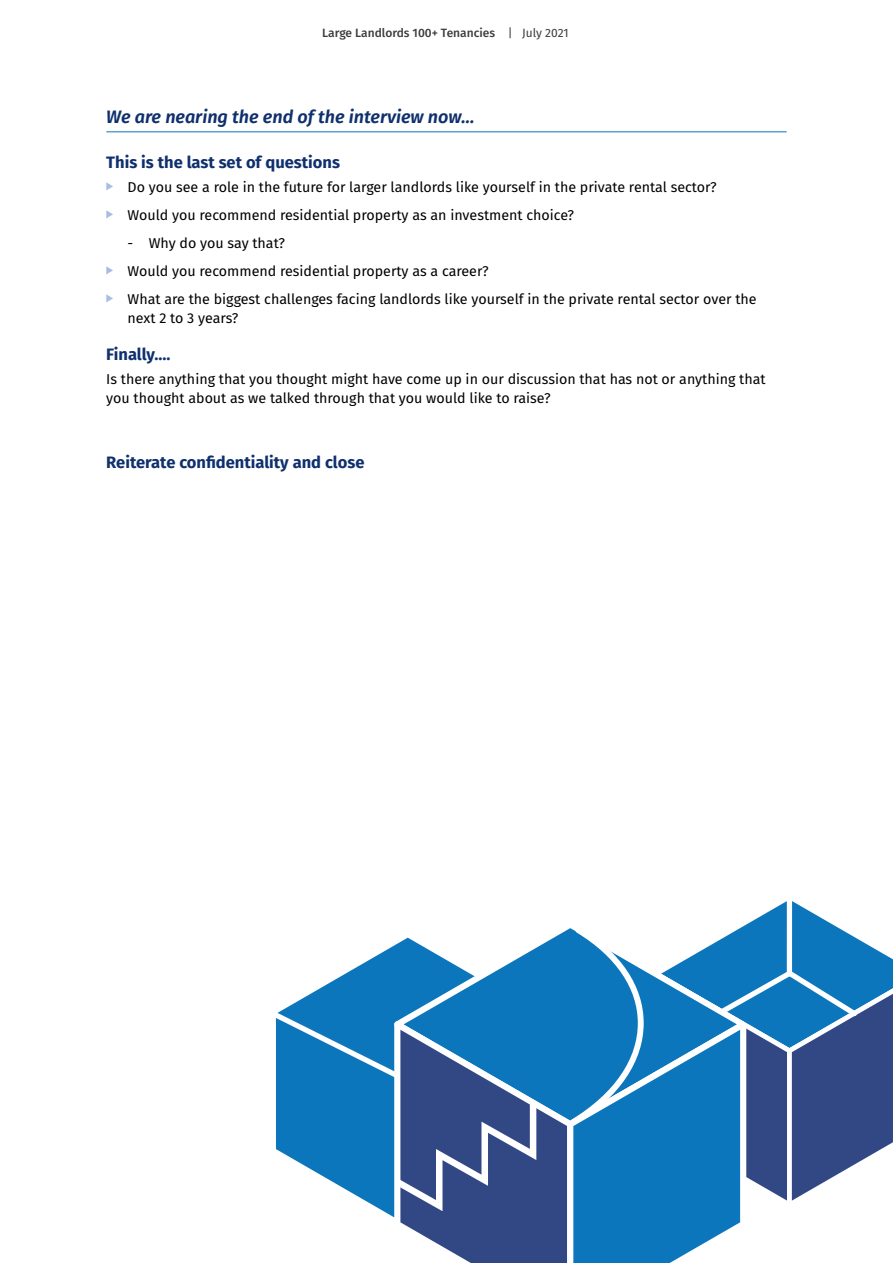
<style>
.page{position:relative;width:893px;height:1263px;background:#fff}
.page>*{position:absolute;margin:0;border:0;box-sizing:border-box;transform-origin:0 0}
.t1{font:italic 600 18px "Fira Sans";color:#0f306d}
.t2{font:700 16.5px "Fira Sans";color:#0f306d}
.t3{font:14.25px/28px "Fira Sans";color:#000}
.t4{font:500 12px "Fira Sans";color:#3c3c3b}
.s1{font-weight:400}
</style>
<div class="page">
<hr style="left:106px;top:132px;width:681px;height:1px;background:#0c76bc">
<svg style="left:106px;top:182px;width:7px;height:8px"></svg>
<svg style="left:106px;top:210px;width:7px;height:8px"></svg>
<svg style="left:106px;top:266px;width:7px;height:8px"></svg>
<svg style="left:106px;top:294px;width:7px;height:8px"></svg>
<svg style="left:276px;top:901px;width:617px;height:362px"></svg>
<p class="t4" style="left:322px;top:23px;width:248px">Large Landlords 100+ Tenancies <span class="s1">| July 2021</span></p>
<p class="t1" style="left:106px;top:102px;width:370px">We are nearing the end of the interview now…</p>
<p class="t2" style="left:106px;top:148px;width:235px">This is the last set of questions</p>
<p class="t3" style="left:128px;top:173px;width:591px">Do you see a role in the future for larger landlords like yourself in the private rental sector?<br>Would you recommend residential property as an investment choice?</p>
<p class="t3" style="left:128px;top:229px;width:631px">- Why do you say that?<br>Would you recommend residential property as a career?<br>What are the biggest challenges facing landlords like yourself in the private rental sector over the</p>
<p class="t3" style="left:128px;top:304px;width:112px">next 2 to 3 years?</p>
<p class="t2" style="left:106px;top:340px;width:66px">Finally….</p>
<p class="t3" style="left:106px;top:369px;width:661px;line-height:19.5px">Is there anything that you thought might have come up in our discussion that has not or anything that you thought about as we talked through that you would like to raise?</p>
<p class="t2" style="left:106px;top:448px;width:260px">Reiterate confidentiality and close</p>
</div>
